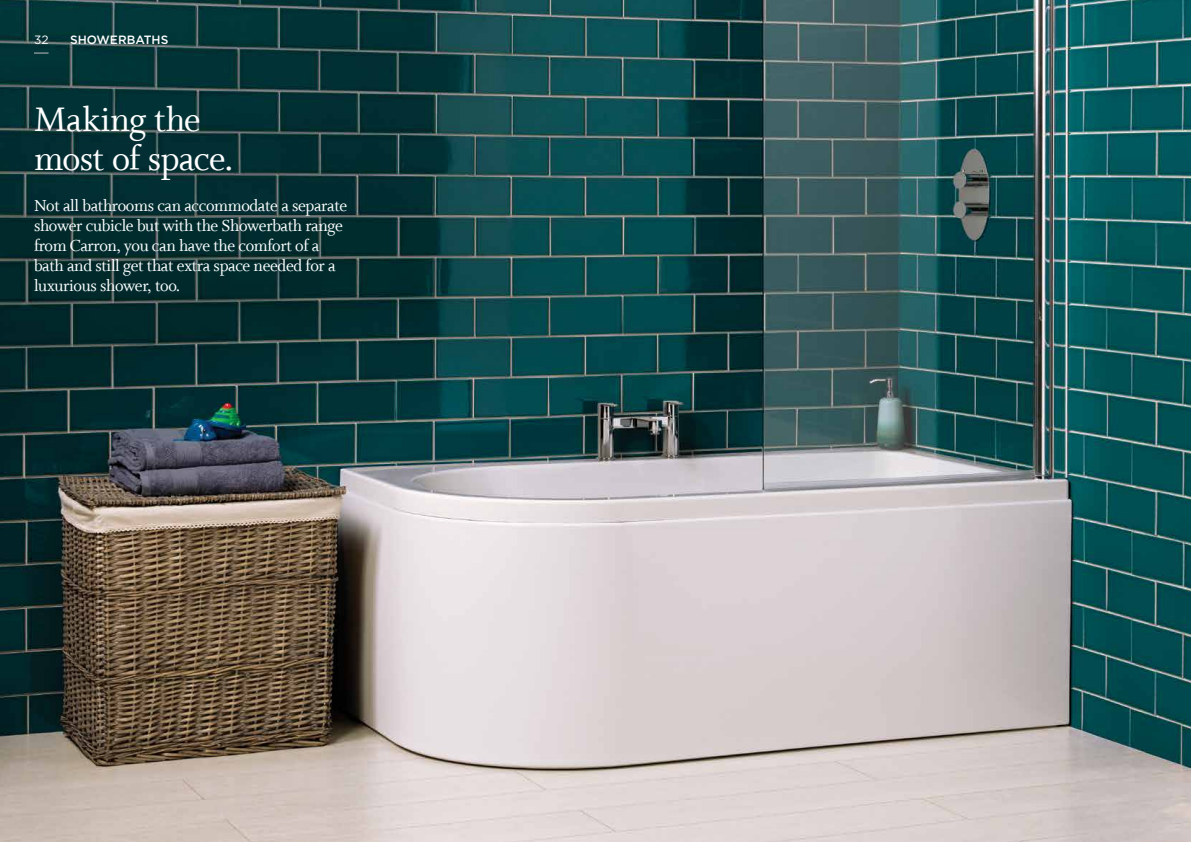
<style>
.page{position:relative;width:1191px;height:842px;background:#fff}
.page>*{position:absolute;margin:0;border:0;box-sizing:border-box;transform-origin:0 0}
.t1{font:38px/38px "Whitman Roman LF";letter-spacing:-.02em;color:#fff}
.t2{font:18px/20px "Whitman Roman LF";letter-spacing:-.02em;color:#fff}
.t3{font:500 12px "Gotham";color:#fff}
.t4{font:12px "Gotham";color:#fff}
</style>
<div class="page">
<img style="left:0;top:0;width:1191px;height:842px">
<div style="left:34px;top:199px;width:315px;height:97px;background:#034045;opacity:.35"></div>
<div style="left:34px;top:105px;width:202px;height:79px;background:#034045;opacity:.3"></div>
<svg style="left:34px;top:53px;width:15px;height:1px"></svg>
<p class="t4" style="left:34px;top:33px;width:16px">32</p>
<p class="t3" style="left:70px;top:33px;width:100px">SHOWERBATHS</p>
<h1 class="t1" style="left:34px;top:102px;width:201px">Making the most of space.</h1>
<p class="t2" style="left:34px;top:196px;width:315px">Not all bathrooms can accommodate a separate shower cubicle but with the Showerbath range from Carron, you can have the comfort of a bath and still get that extra space needed for a luxurious shower, too.</p>
</div>
